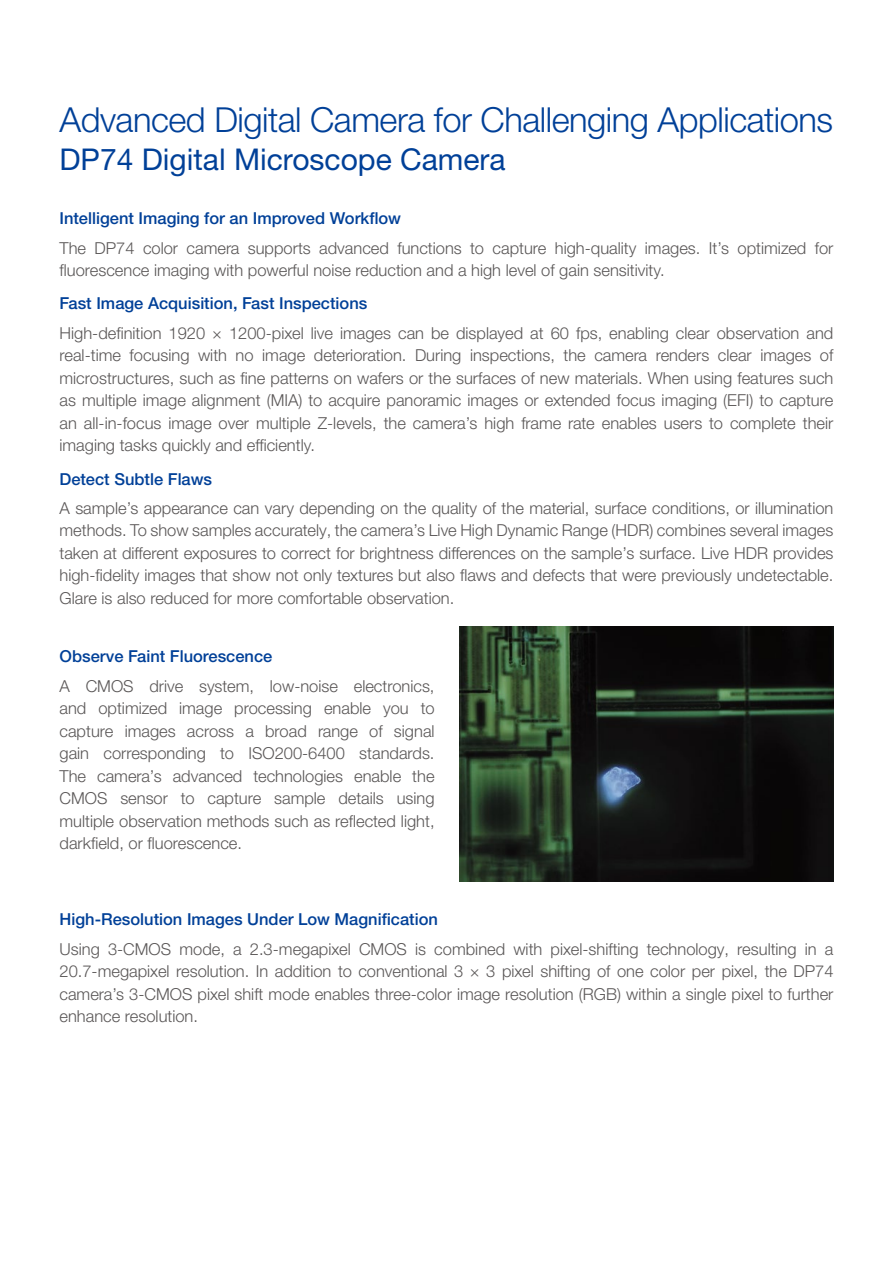
<style>
.page{position:relative;width:893px;height:1263px;background:#fff}
.page>*{position:absolute;margin:0;border:0;box-sizing:border-box;transform-origin:0 0}
.t1{font:300 34.5px "Helvetica Neue LT Std";letter-spacing:-.015em;color:#004098}
.t2{font:30px "Helvetica Neue LT Std";color:#004098}
.Text{font:300 16.5px/22.5px "Helvetica Neue LTW1 G";color:#5a5757;text-align:justify}
.Title_4{font:500 16.5px "Helvetica Neue LTW1 G";color:#004098}
</style>
<div class="page">
<img style="left:459px;top:626px;width:374px;height:255px">
<p class="t1" style="left:60px;top:99px;width:775px">Advanced Digital Camera for Challenging Applications</p>
<p class="t2" style="left:60px;top:141px;width:448px">DP74 Digital Microscope Camera</p>
<p class="Title_4" style="left:60px;top:209px;width:343px">Intelligent Imaging for an Improved Workflow</p>
<p class="Text" style="left:60px;top:236px;width:775px">The DP74 color camera supports advanced functions to capture high-quality images. It’s optimized for fluorescence imaging with powerful noise reduction and a high level of gain sensitivity.</p>
<p class="Title_4" style="left:60px;top:294px;width:309px">Fast Image Acquisition, Fast Inspections</p>
<p class="Text" style="left:60px;top:321px;width:775px">High-definition 1920 × 1200-pixel live images can be displayed at 60 fps, enabling clear observation and real-time focusing with no image deterioration. During inspections, the camera renders clear images of microstructures, such as fine patterns on wafers or the surfaces of new materials. When using features such as multiple image alignment (MIA) to acquire panoramic images or extended focus imaging (EFI) to capture an all-in-focus image over multiple Z-levels, the camera’s high frame rate enables users to complete their imaging tasks quickly and efficiently.</p>
<p class="Title_4" style="left:60px;top:469px;width:154px">Detect Subtle Flaws</p>
<p class="Text" style="left:60px;top:497px;width:775px">A sample’s appearance can vary depending on the quality of the material, surface conditions, or illumination methods. To show samples accurately, the camera’s Live High Dynamic Range (HDR) combines several images taken at different exposures to correct for brightness differences on the sample’s surface. Live HDR provides high-fidelity images that show not only textures but also flaws and defects that were previously undetectable.<br>Glare is also reduced for more comfortable observation.</p>
<p class="Title_4" style="left:60px;top:647px;width:214px">Observe Faint Fluorescence</p>
<p class="Text" style="left:60px;top:674px;width:377px">A CMOS drive system, low-noise electronics, and optimized image processing enable you to capture images across a broad range of signal gain corresponding to ISO200-6400 standards.<br>The camera’s advanced technologies enable the CMOS sensor to capture sample details using multiple observation methods such as reflected light, darkfield, or fluorescence.</p>
<p class="Title_4" style="left:60px;top:910px;width:380px">High-Resolution Images Under Low Magnification</p>
<p class="Text" style="left:60px;top:937px;width:775px">Using 3-CMOS mode, a 2.3-megapixel CMOS is combined with pixel-shifting technology, resulting in a 20.7-megapixel resolution. In addition to conventional 3 × 3 pixel shifting of one color per pixel, the DP74 camera’s 3-CMOS pixel shift mode enables three-color image resolution (RGB) within a single pixel to further enhance resolution.</p>
</div>
